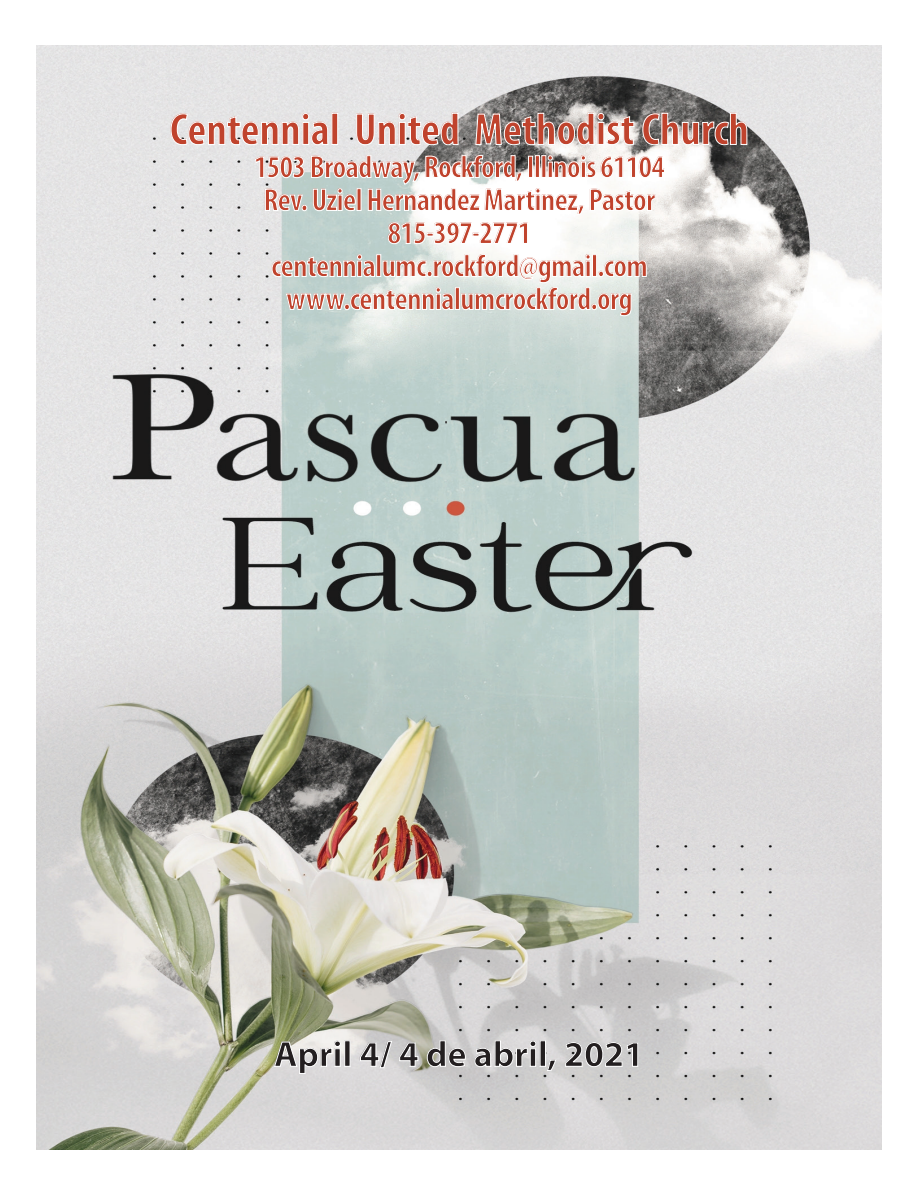
<style>
.page{position:relative;width:918px;height:1188px;background:#fff}
.page>*{position:absolute;margin:0;border:0;box-sizing:border-box;transform-origin:0 0}
.t1{font:700 condensed 45px "Myriad Pro";color:#c0432d}
.t2{font:700 36px "Myriad Pro";color:#231f20}
.t3{font:700 condensed 31.5px/33px "Myriad Pro";letter-spacing:-.02em;color:#c0432d;text-align:center}
</style>
<div class="page">
<img style="left:36px;top:45px;width:846px;height:1104px">
<svg style="left:170px;top:113px;width:159px;height:33px"></svg>
<div style="left:332px;top:113px;width:6px;height:31px;border:1px solid #fff"></div>
<svg style="left:356px;top:113px;width:103px;height:33px"></svg>
<svg style="left:475px;top:113px;width:160px;height:33px"></svg>
<svg style="left:642px;top:113px;width:106px;height:33px;background:#898886"></svg>
<svg style="left:255px;top:155px;width:410px;height:60px"></svg>
<svg style="left:388px;top:222px;width:140px;height:22px"></svg>
<svg style="left:271px;top:254px;width:376px;height:62px"></svg>
<svg style="left:274px;top:1040px;width:67px;height:34px"></svg>
<div style="left:345px;top:1041px;width:5px;height:25px;border:1px solid #fff"></div>
<svg style="left:360px;top:1041px;width:32px;height:27px"></svg>
<svg style="left:399px;top:1042px;width:20px;height:25px"></svg>
<svg style="left:426px;top:1040px;width:40px;height:27px"></svg>
<svg style="left:474px;top:1040px;width:63px;height:27px"></svg>
<div style="left:540px;top:1041px;width:6px;height:25px;border:1px solid #fff"></div>
<svg style="left:547px;top:1059px;width:9px;height:12px"></svg>
<svg style="left:565px;top:1042px;width:74px;height:25px"></svg>
<h1 class="t1" style="left:170px;top:101px;width:581px">Centennial United Methodist Church</h1>
<p class="t3" style="left:254px;top:150px;width:412px">1503 Broadway, Rockford, Illinois 61104<br>Rev. Uziel Hernandez Martinez, Pastor 815-397-2771 centennialumc.rockford@gmail.com www.centennialumcrockford.org</p>
<p class="t2" style="left:274px;top:1031px;width:372px">April 4/ 4 de abril, 2021</p>
</div>
